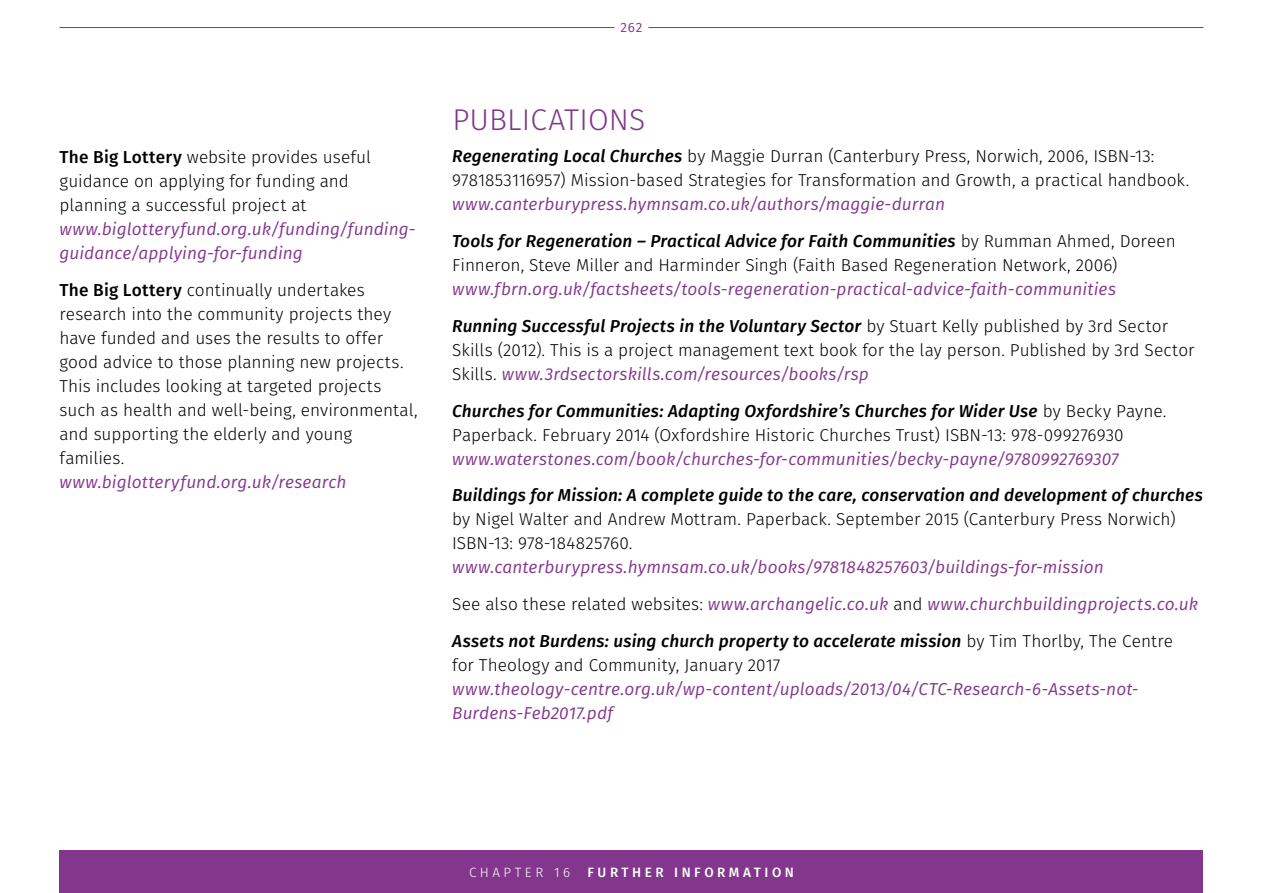
<style>
.page{position:relative;width:1263px;height:893px;background:#fff}
.page>*{position:absolute;margin:0;border:0;box-sizing:border-box;transform-origin:0 0}
.t1{font:300 30px "Fira Sans";letter-spacing:.005em;color:#82368c}
.t2{font:300 17.25px/24px "Fira Sans";color:#000}
.t3{font:italic 17.25px/36.8px "Fira Sans";letter-spacing:.005em;color:#82368c}
.t4{font:italic 500 17.25px "Fira Sans";letter-spacing:.01em;color:#000}
.t5{font:500 13.5px "Fira Sans";letter-spacing:.26em;color:#fff}
.t6{font:300 13.5px "Fira Sans";letter-spacing:.26em;color:#fff}
.t7{font:13.5px "Fira Sans";color:#82368c}
.s1{font-weight:500}
.s2{font-weight:500;font-style:italic}
.s3{font-weight:500;color:#000}
.s4{font-weight:300;font-style:normal;color:#000}
.s5{font-weight:400;font-style:italic;color:#82368c}
</style>
<div class="page">
<hr style="left:60px;top:27px;width:554px;height:1px;background:#82368c">
<hr style="left:648px;top:27px;width:555px;height:1px;background:#82368c">
<div style="left:60px;top:850px;width:1143px;height:43px;background:#82368c"></div>
<p class="t2" style="left:60px;top:145px;width:313px"><span class="s1">The Big Lottery</span> website provides useful guidance on applying for funding and planning a successful project at</p>
<p class="t3" style="left:60px;top:217px;width:358px;line-height:24px">www.biglotteryfund.org.uk/funding/funding&shy;guidance/applying-for-funding</p>
<p class="t2" style="left:60px;top:278px;width:360px"><span class="s1">The Big Lottery</span> continually undertakes research into the community projects they have funded and uses the results to offer good advice to those planning new projects.<br>This includes looking at targeted projects such as health and well-being, environmental, and supporting the elderly and young families.</p>
<p class="t3" style="left:60px;top:463px;width:289px">www.biglotteryfund.org.uk/research</p>
<p class="t7" style="left:620px;top:17px;width:23px">262</p>
<h1 class="t1" style="left:452px;top:98px;width:195px">PUBLICATIONS</h1>
<p class="t2" style="left:452px;top:144px;width:739px"><span class="s2">Regenerating Local Churches</span> by Maggie Durran (Canterbury Press, Norwich, 2006, ISBN-13:<br>9781853116957) Mission-based Strategies for Transformation and Growth, a practical handbook.</p>
<p class="t3" style="left:452px;top:186px;width:725px">www.canterburypress.hymnsam.co.uk/authors/maggie-durran<br><span class="s3">Tools for Regeneration – Practical Advice for Faith Communities</span> <span class="s4">by Rumman Ahmed, Doreen</span></p>
<p class="t2" style="left:452px;top:253px;width:667px">Finneron, Steve Miller and Harminder Singh (Faith Based Regeneration Network, 2006)</p>
<p class="t3" style="left:452px;top:270px;width:717px">www.fbrn.org.uk/factsheets/tools-regeneration-practical-advice-faith-communities<br><span class="s3">Running Successful Projects in the Voluntary Sector</span> <span class="s4">by Stuart Kelly published by 3rd Sector</span></p>
<p class="t2" style="left:452px;top:338px;width:744px">Skills (2012). This is a project management text book for the lay person. Published by 3rd Sector<br>Skills. <span class="s5">www.3rdsectorskills.com/resources/books/rsp</span></p>
<p class="t2" style="left:452px;top:399px;width:716px"><span class="s2">Churches for Communities: Adapting Oxfordshire’s Churches for Wider Use</span> by Becky Payne.<br>Paperback. February 2014 (Oxfordshire Historic Churches Trust) ISBN-13: 978-099276930</p>
<p class="t3" style="left:452px;top:440px;width:668px">www.waterstones.com/book/churches-for-communities/becky-payne/9780992769307</p>
<p class="t4" style="left:452px;top:482px;width:752px">Buildings for Mission: A complete guide to the care, conservation and development of churches</p>
<p class="t2" style="left:452px;top:507px;width:725px">by Nigel Walter and Andrew Mottram. Paperback. September 2015 (Canterbury Press Norwich)<br>ISBN-13: 978-184825760.</p>
<p class="t3" style="left:452px;top:549px;width:747px">www.canterburypress.hymnsam.co.uk/books/9781848257603/buildings-for-mission<br><span class="s4">See also these related websites:</span> www.archangelic.co.uk <span class="s4">and</span> www.churchbuildingprojects.co.uk<br><span class="s3">Assets not Burdens: using church property to accelerate mission</span> <span class="s4">by Tim Thorlby, The Centre</span></p>
<p class="t2" style="left:452px;top:653px;width:330px">for Theology and Community, January 2017</p>
<p class="t3" style="left:452px;top:676px;width:688px;line-height:24px">www.theology-centre.org.uk/wp-content/uploads/2013/04/CTC-Research-6-Assets-not-<br>Burdens-Feb2017.pdf</p>
<p class="t6" style="left:469px;top:862px;width:103px">CHAPTER 16</p>
<p class="t5" style="left:587px;top:861px;width:208px">FURTHER INFORMATION</p>
</div>
